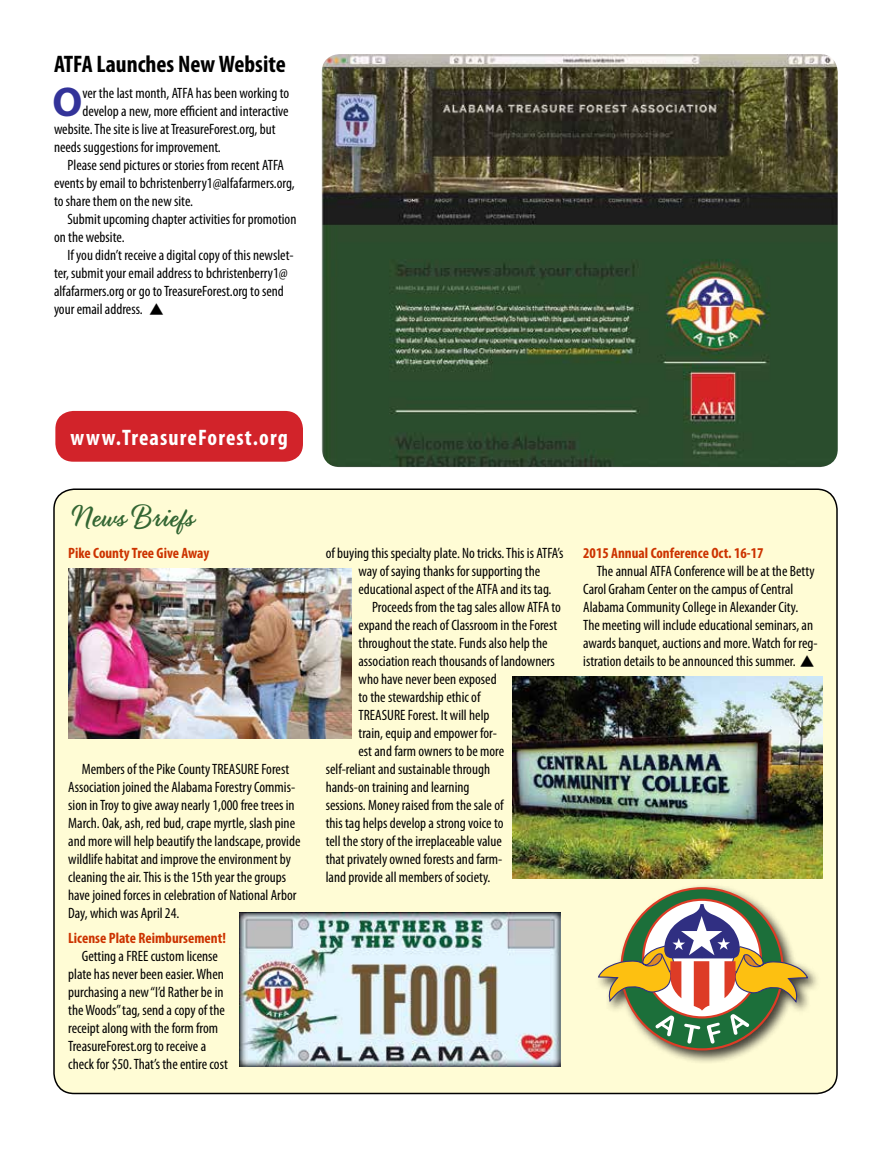
<style>
.page{position:relative;width:891px;height:1161px;background:#fff}
.page>*{position:absolute;margin:0;border:0;box-sizing:border-box;transform-origin:0 0}
.t1{font:700 41.7px "Myriad Pro";color:#339}
.t2{font:31.5px "Fancier Script";color:#363}
.t3{font:700 condensed 24px "Myriad Pro";color:#000}
.t4{font:700 condensed 22.5px "Myriad Pro";letter-spacing:.05em;color:#fff}
.t5{font:condensed 15px/18px "Myriad Pro";color:#000}
.t6{font:700 condensed 15px "Myriad Pro";color:#c30}
</style>
<div class="page">
<div style="left:54px;top:489px;width:783px;height:605px;background:#fffcd5;border-radius:20px"></div>
<img style="left:322px;top:54px;width:516px;height:413px">
<img style="left:240px;top:913px;width:321px;height:153px">
<img style="left:68px;top:569px;width:284px;height:170px">
<img style="left:512px;top:676px;width:311px;height:202px">
<div style="left:595px;top:883px;width:226px;height:182px;background:#000;opacity:.75"></div>
<svg style="left:621px;top:888px;width:162px;height:161px"></svg>
<svg style="left:598px;top:904px;width:210px;height:140px"></svg>
<div style="left:55px;top:411px;width:248px;height:51px;background:#d2232a;border-radius:18px"></div>
<h3 class="t3" style="left:54px;top:49px;width:233px">ATFA Launches New Website</h3>
<h1 class="t1" style="left:53px;top:74px;width:31px">O</h1>
<p class="t5" style="left:82px;top:83px;width:208px">ver the last month, ATFA has been working to</p>
<p class="t5" style="left:82px;top:101px;width:208px">develop a new, more efficient and interactive</p>
<p class="t5" style="left:54px;top:119px;width:223px">website. The site is live at TreasureForest.org, but</p>
<p class="t5" style="left:54px;top:137px;width:168px">needs suggestions for improvement.</p>
<p class="t5" style="left:68px;top:155px;width:218px">Please send pictures or stories from recent ATFA</p>
<p class="t5" style="left:54px;top:173px;width:242px">events by email to bchristenberry1@alfafarmers.org,</p>
<p class="t5" style="left:54px;top:191px;width:141px">to share them on the new site.</p>
<p class="t5" style="left:68px;top:209px;width:230px">Submit upcoming chapter activities for promotion</p>
<p class="t5" style="left:54px;top:227px;width:72px">on the website.</p>
<p class="t5" style="left:68px;top:245px;width:228px">If you didn’t receive a digital copy of this newslet-</p>
<p class="t5" style="left:54px;top:263px;width:235px">ter, submit your email address to bchristenberry1@</p>
<p class="t5" style="left:54px;top:281px;width:231px">alfafarmers.org or go to TreasureForest.org to send</p>
<p class="t5" style="left:54px;top:299px;width:111px">your email address. ▲</p>
<h3 class="t4" style="left:71px;top:423px;width:219px">www.TreasureForest.org</h3>
<h2 class="t2" style="left:74px;top:500px;width:122px">News Briefs</h2>
<p class="t6" style="left:68px;top:544px;width:142px">Pike County Tree Give Away</p>
<p class="t5" style="left:68px;top:760px;width:234px;text-indent:14px">Members of the Pike County TREASURE Forest Association joined the Alabama Forestry Commis&shy;sion in Troy to give away nearly 1,000 free trees in March. Oak, ash, red bud, crape myrtle, slash pine and more will help beautify the landscape, provide wildlife habitat and improve the environment by cleaning the air. This is the 15th year the groups have joined forces in celebration of National Arbor Day, which was April 24.</p>
<p class="t6" style="left:68px;top:928px;width:159px">License Plate Reimbursement!</p>
<p class="t5" style="left:68px;top:947px;width:161px;text-indent:14px">Getting a FREE custom license plate has never been easier. When purchasing a new “I’d Rather be in the Woods” tag, send a copy of the receipt along with the form from<br>TreasureForest.org to receive a check for $50. That’s the entire cost</p>
<p class="t5" style="left:326px;top:544px;width:239px">of buying this specialty plate. No tricks. This is ATFA’s</p>
<p class="t5" style="left:359px;top:562px;width:183px">way of saying thanks for supporting the</p>
<p class="t5" style="left:359px;top:580px;width:195px">educational aspect of the ATFA and its tag.</p>
<p class="t5" style="left:372px;top:598px;width:191px">Proceeds from the tag sales allow ATFA to</p>
<p class="t5" style="left:359px;top:616px;width:200px">expand the reach of Classroom in the Forest</p>
<p class="t5" style="left:359px;top:634px;width:191px">throughout the state. Funds also help the</p>
<p class="t5" style="left:359px;top:652px;width:198px">association reach thousands of landowners</p>
<p class="t5" style="left:359px;top:670px;width:140px">who have never been exposed</p>
<p class="t5" style="left:359px;top:688px;width:123px">to the stewardship ethic of</p>
<p class="t5" style="left:359px;top:706px;width:133px">TREASURE Forest. It will help</p>
<p class="t5" style="left:359px;top:724px;width:140px">train, equip and empower for-</p>
<p class="t5" style="left:359px;top:742px;width:147px">est and farm owners to be more</p>
<p class="t5" style="left:326px;top:760px;width:166px">self-reliant and sustainable through</p>
<p class="t5" style="left:326px;top:778px;width:145px">hands-on training and learning</p>
<p class="t5" style="left:326px;top:796px;width:179px">sessions. Money raised from the sale of</p>
<p class="t5" style="left:326px;top:814px;width:179px">this tag helps develop a strong voice to</p>
<p class="t5" style="left:326px;top:832px;width:178px">tell the story of the irreplaceable value</p>
<p class="t5" style="left:326px;top:850px;width:178px">that privately owned forests and farm-</p>
<p class="t5" style="left:326px;top:868px;width:166px">land provide all members of society.</p>
<p class="t6" style="left:583px;top:544px;width:182px">2015 Annual Conference Oct. 16-17</p>
<p class="t5" style="left:583px;top:562px;width:236px;text-indent:14px">The annual ATFA Conference will be at the Betty Carol Graham Center on the campus of Central Alabama Community College in Alexander City.<br>The meeting will include educational seminars, an awards banquet, auctions and more. Watch for reg&shy;istration details to be announced this summer. ▲</p>
</div>
